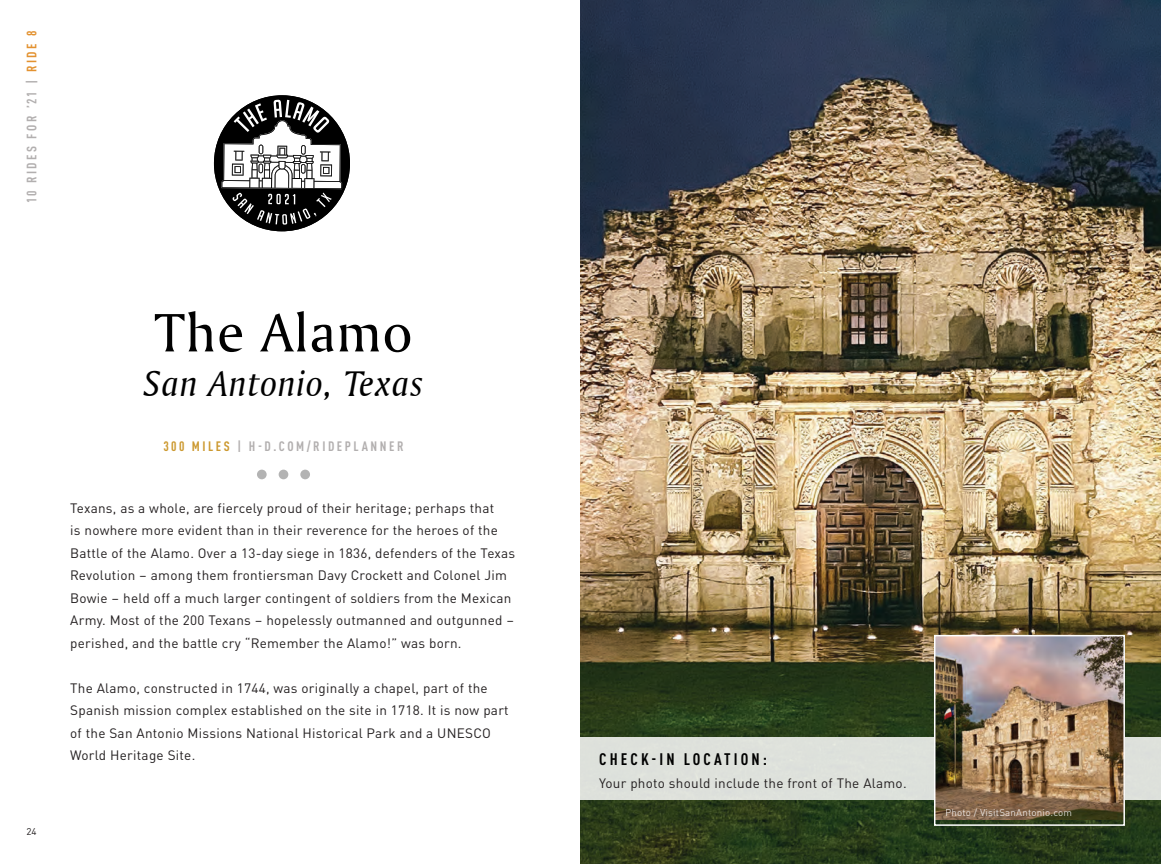
<style>
.page{position:relative;width:1161px;height:864px;background:#fff}
.page>*{position:absolute;margin:0;border:0;box-sizing:border-box;transform-origin:0 0}
.t1{font:57px "Amerigo BT Roman A";letter-spacing:.02em;color:#010101}
.t2{font:37.5px "Amerigo BT Italic A";letter-spacing:.02em;color:#010101}
.t3{font:700 condensed 16.5px "DIN Pro";letter-spacing:.19em;color:#010101}
.t4{font:13.5px/22.5px "DIN Pro";letter-spacing:.02em;color:#231f20}
.t5{font:700 condensed 13.5px "DIN Pro";letter-spacing:.19em;color:#b2afaf}
.t6{font:9.75px "DIN Pro";letter-spacing:.02em;color:#fff}
.t7{font:9.75px "DIN Pro";color:#231f20}
.s1{color:#e39230}
.s2{color:#cc9930}
</style>
<div class="page">
<img style="left:580px;top:0;width:581px;height:864px">
<div style="left:257px;top:470px;width:10px;height:9px;background:#b3b3b3;border-radius:50%"></div>
<div style="left:279px;top:470px;width:9px;height:9px;background:#b3b3b3;border-radius:50%"></div>
<div style="left:300px;top:470px;width:10px;height:9px;background:#b3b3b3;border-radius:50%"></div>
<div style="left:580px;top:737px;width:581px;height:62px;background:#dde1db"></div>
<img style="left:937px;top:638px;width:185px;height:181px">
<div style="left:934px;top:635px;width:191px;height:191px;border:2px solid #fff"></div>
<svg style="left:214px;top:95px;width:136px;height:137px"></svg>
<p class="t5" style="left:22px;top:203px;width:174px;rotate:-90deg">10 RIDES FOR ’21 | <span class="s1">RIDE 8</span></p>
<p class="t7" style="left:26px;top:824px;width:12px">24</p>
<p class="t1" style="left:154px;top:298px;width:260px">The Alamo</p>
<p class="t2" style="left:144px;top:361px;width:281px">San Antonio, Texas</p>
<p class="t5" style="left:163px;top:437px;width:242px"><span class="s2">300 MILES</span> | H-D.COM/RIDEPLANNER</p>
<p class="t4" style="left:70px;top:496px;width:446px">Texans, as a whole, are fiercely proud of their heritage; perhaps that<br>is nowhere more evident than in their reverence for the heroes of the Battle of the Alamo. Over a 13-day siege in 1836, defenders of the Texas Revolution – among them frontiersman Davy Crockett and Colonel Jim Bowie – held off a much larger contingent of soldiers from the Mexican Army. Most of the 200 Texans – hopelessly outmanned and outgunned – perished, and the battle cry “Remember the Alamo!” was born.</p>
<p class="t4" style="left:70px;top:676px;width:440px">The Alamo, constructed in 1744, was originally a chapel, part of the Spanish mission complex established on the site in 1718. It is now part of the San Antonio Missions National Historical Park and a UNESCO World Heritage Site.</p>
<p class="t3" style="left:599px;top:747px;width:169px">CHECK-IN LOCATION:</p>
<p class="t4" style="left:599px;top:771px;width:309px">Your photo should include the front of The Alamo.</p>
<p class="t6" style="left:945px;top:805px;width:129px">Photo / VisitSanAntonio.com</p>
</div>
